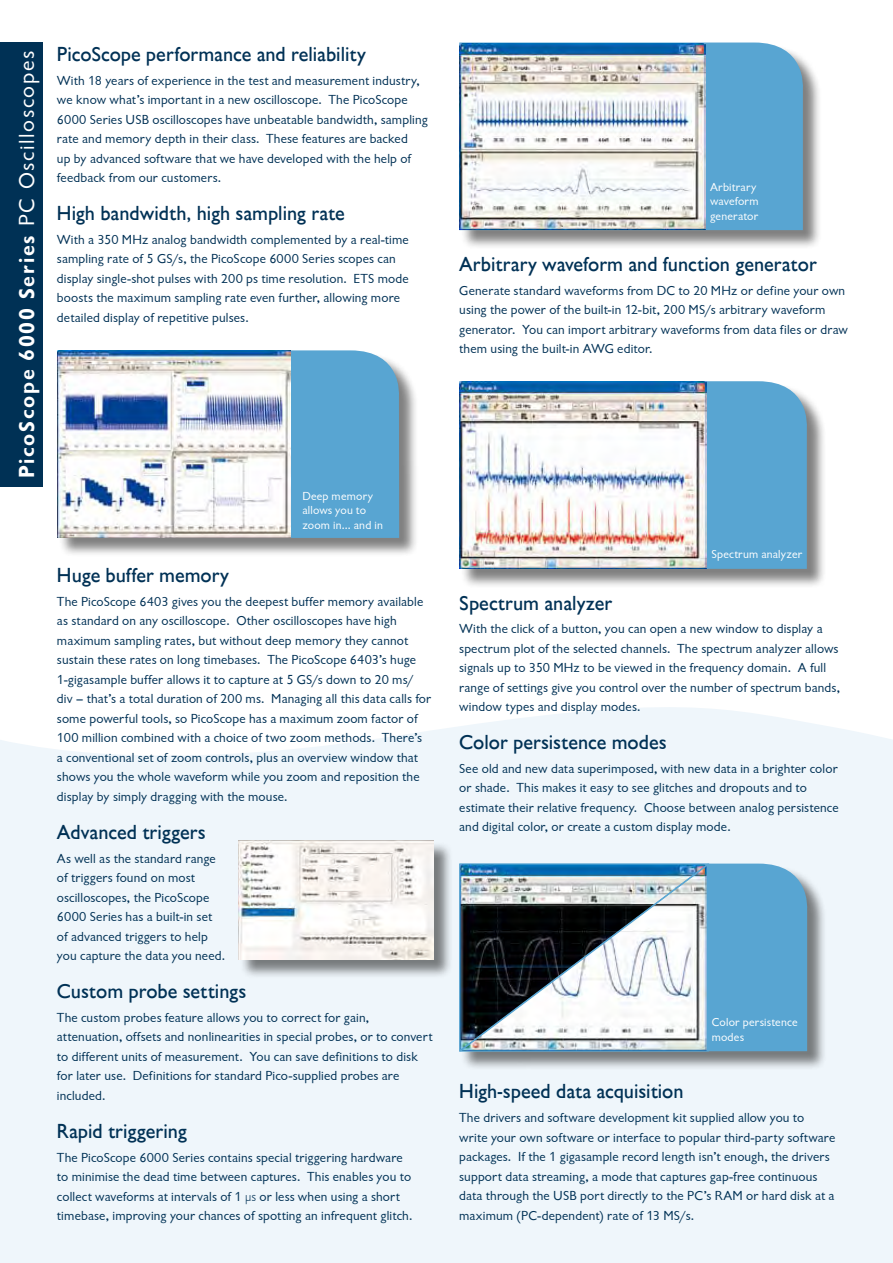
<style>
.page{position:relative;width:893px;height:1263px;background:#fff}
.page>*{position:absolute;margin:0;border:0;box-sizing:border-box;transform-origin:0 0}
.t1{font:700 22.5px "Chantilly";letter-spacing:.075em;color:#fff}
.t2{font:500 21px "Chantilly";color:#003155}
.t3{font:13.5px/19.5px "Chantilly";letter-spacing:.01em;color:#003155}
.t4{font:12px/14.4px "Chantilly";letter-spacing:.015em;color:#fff}
.s1{font-weight:400}
.s2{font-weight:300}
</style>
<div class="page">
<div style="left:0;top:707px;width:893px;height:556px;background:#eff6fb"></div>
<div style="left:460px;top:382px;width:366px;height:206px;background:#000;opacity:.5"></div>
<svg style="left:459px;top:381px;width:351px;height:188px;background:#5ba4ce"></svg>
<img style="left:460px;top:382px;width:246px;height:186px">
<div style="left:460px;top:864px;width:366px;height:206px;background:#000;opacity:.5"></div>
<div style="left:710px;top:863px;width:100px;height:188px;background:#58a5d2"></div>
<img style="left:459px;top:863px;width:250px;height:189px">
<div style="left:460px;top:44px;width:362px;height:205px;background:#000;opacity:.5"></div>
<svg style="left:459px;top:43px;width:347px;height:187px;background:#5ca4ce"></svg>
<img style="left:460px;top:44px;width:245px;height:185px">
<div style="left:58px;top:351px;width:360px;height:206px;background:#000;opacity:.5"></div>
<svg style="left:57px;top:350px;width:345px;height:188px;background:#5ca4cf"></svg>
<img style="left:58px;top:351px;width:233px;height:186px">
<div style="left:0;top:43px;width:43px;height:444px;background:#003155"></div>
<div style="left:239px;top:841px;width:214px;height:138px;background:#000;opacity:.5"></div>
<img style="left:238px;top:840px;width:196px;height:119px">
<h1 class="t1" style="left:14px;top:478px;width:429px;rotate:-90deg">PicoScope 6000 Series <span class="s1">PC Oscilloscopes</span></h1>
<h2 class="t2" style="left:57px;top:43px;width:310px">PicoScope performance and reliability</h2>
<p class="t3" style="left:57px;top:71px;width:372px">With 18 years of experience in the test and measurement industry, we know what’s important in a new oscilloscope. The PicoScope 6000 Series USB oscilloscopes have unbeatable bandwidth, sampling rate and memory depth in their class. These features are backed<br>up by advanced software that we have developed with the help of feedback from our customers.</p>
<h2 class="t2" style="left:57px;top:202px;width:289px">High bandwidth, high sampling rate</h2>
<p class="t3" style="left:57px;top:230px;width:353px">With a 350 MHz analog bandwidth complemented by a real-time sampling rate of 5 GS/s, the PicoScope 6000 Series scopes can display single-shot pulses with 200 ps time resolution. ETS mode boosts the maximum sampling rate even further, allowing more detailed display of repetitive pulses.</p>
<p class="t4" style="left:302px;top:489px;width:82px">Deep memory allows you to zoom in... and in</p>
<h2 class="t2" style="left:57px;top:564px;width:174px">Huge buffer memory</h2>
<p class="t3" style="left:57px;top:592px;width:376px">The PicoScope 6403 gives you the deepest buffer memory available as standard on any oscilloscope. Other oscilloscopes have high maximum sampling rates, but without deep memory they cannot sustain these rates on long timebases. The PicoScope 6403’s huge 1-gigasample buffer allows it to capture at 5 GS/s down to 20 ms/ div – that’s a total duration of 200 ms. Managing all this data calls for some powerful tools, so PicoScope has a maximum zoom factor of 100 million combined with a choice of two zoom methods. There’s a conventional set of zoom controls, plus an overview window that shows you the whole waveform while you zoom and reposition the display by simply dragging with the mouse.</p>
<h2 class="t2" style="left:57px;top:821px;width:150px">Advanced triggers</h2>
<p class="t3" style="left:57px;top:849px;width:170px">As well as the standard range of triggers found on most oscilloscopes, the PicoScope<br>6000 Series has a built-in set of advanced triggers to help you capture the data you need.</p>
<h2 class="t2" style="left:57px;top:980px;width:191px">Custom probe settings</h2>
<p class="t3" style="left:57px;top:1008px;width:377px">The custom probes feature allows you to correct for gain, attenuation, offsets and nonlinearities in special probes, or to convert to different units of measurement. You can save definitions to disk for later use. Definitions for standard Pico-supplied probes are included.</p>
<h2 class="t2" style="left:57px;top:1119px;width:131px">Rapid triggering</h2>
<p class="t3" style="left:57px;top:1148px;width:357px">The PicoScope 6000 Series contains special triggering hardware to minimise the dead time between captures. This enables you to collect waveforms at intervals of 1 <span class="s2">μs</span> or less when using a short timebase, improving your chances of spotting an infrequent glitch.</p>
<p class="t4" style="left:710px;top:180px;width:50px">Arbitrary waveform generator</p>
<h2 class="t2" style="left:459px;top:253px;width:359px">Arbitrary waveform and function generator</h2>
<p class="t3" style="left:459px;top:281px;width:390px">Generate standard waveforms from DC to 20 MHz or define your own using the power of the built-in 12-bit, 200 MS/s arbitrary waveform generator. You can import arbitrary waveforms from data files or draw them using the built-in AWG editor.</p>
<p class="t4" style="left:711px;top:547px;width:93px">Spectrum analyzer</p>
<h2 class="t2" style="left:459px;top:591px;width:155px">Spectrum analyzer</h2>
<p class="t3" style="left:459px;top:619px;width:382px">With the click of a button, you can open a new window to display a spectrum plot of the selected channels. The spectrum analyzer allows signals up to 350 MHz to be viewed in the frequency domain. A full range of settings give you control over the number of spectrum bands, window types and display modes.</p>
<h2 class="t2" style="left:459px;top:731px;width:209px">Color persistence modes</h2>
<p class="t3" style="left:459px;top:759px;width:381px">See old and new data superimposed, with new data in a brighter color or shade. This makes it easy to see glitches and dropouts and to estimate their relative frequency. Choose between analog persistence and digital color, or create a custom display mode.</p>
<p class="t4" style="left:712px;top:1015px;width:87px">Color persistence modes</p>
<h2 class="t2" style="left:459px;top:1080px;width:226px">High-speed data acquisition</h2>
<p class="t3" style="left:459px;top:1108px;width:378px">The drivers and software development kit supplied allow you to write your own software or interface to popular third-party software packages. If the 1 gigasample record length isn’t enough, the drivers support data streaming, a mode that captures gap-free continuous data through the USB port directly to the PC’s RAM or hard disk at a maximum (PC‑dependent) rate of 13 MS/s.</p>
</div>
